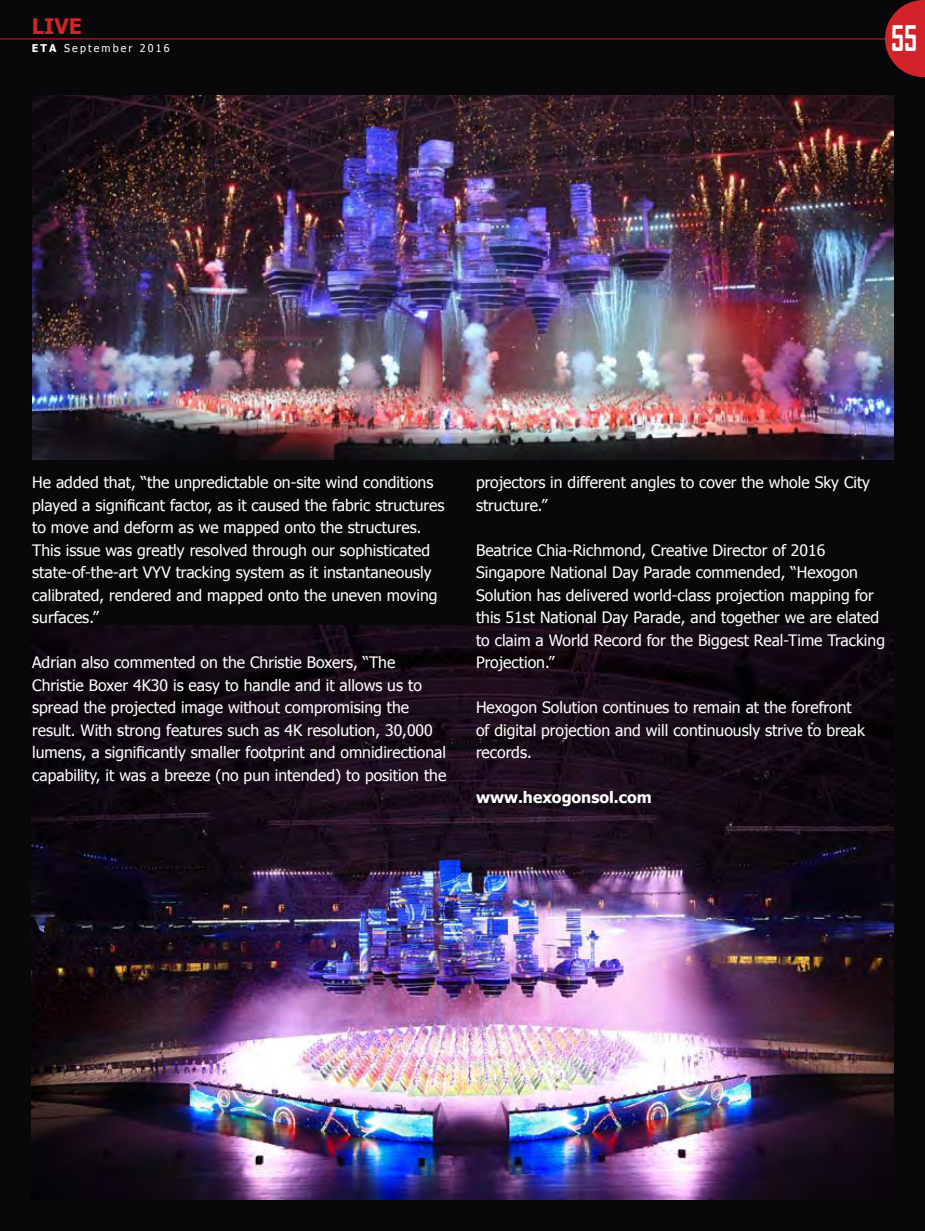
<style>
.page{position:relative;width:925px;height:1231px;background:#08080a}
.page>*{position:absolute;margin:0;border:0;box-sizing:border-box;transform-origin:0 0}
.t1{font:700 33.75px "Agency FB";color:#fff;scale:.85 1}
.t2{font:700 21.38px "Tahoma";color:#d2232a}
.t3{font:15.75px/22.5px "Tahoma";color:#fff}
.t4{font:700 15.75px "Tahoma";color:#fff}
.t5{font:10.58px "Tahoma";letter-spacing:.2em;color:#fff}
.s1{font-weight:700}
</style>
<div class="page">
<hr style="left:0;top:39px;width:923px;height:1px;background:#d2232a">
<svg style="left:885px;top:0;width:40px;height:77px"></svg>
<img style="left:32px;top:96px;width:861px;height:363px">
<img style="left:32px;top:625px;width:861px;height:574px">
<h2 class="t2" style="left:32px;top:11px;width:52px">LIVE</h2>
<p class="t5" style="left:32px;top:41px;width:139px"><span class="s1">ETA</span> September 2016</p>
<h1 class="t1" style="left:891px;top:18px;width:32px">55</h1>
<p class="t3" style="left:32px;top:471px;width:414px">He added that, “the unpredictable on-site wind conditions played a significant factor, as it caused the fabric structures to move and deform as we mapped onto the structures.<br>This issue was greatly resolved through our sophisticated state-of-the-art VYV tracking system as it instantaneously calibrated, rendered and mapped onto the uneven moving surfaces.”</p>
<p class="t3" style="left:32px;top:651px;width:416px">Adrian also commented on the Christie Boxers, “The Christie Boxer 4K30 is easy to handle and it allows us to spread the projected image without compromising the result. With strong features such as 4K resolution, 30,000 lumens, a significantly smaller footprint and omnidirectional capability, it was a breeze (no pun intended) to position the</p>
<p class="t3" style="left:476px;top:471px;width:396px">projectors in different angles to cover the whole Sky City structure.”</p>
<p class="t3" style="left:476px;top:538px;width:410px">Beatrice Chia-Richmond, Creative Director of 2016<br>Singapore National Day Parade commended, “Hexogon Solution has delivered world-class projection mapping for this 51st National Day Parade, and together we are elated to claim a World Record for the Biggest Real-Time Tracking Projection.”</p>
<p class="t3" style="left:476px;top:696px;width:391px">Hexogon Solution continues to remain at the forefront of digital projection and will continuously strive to break records.</p>
<p class="t4" style="left:476px;top:787px;width:177px">www.hexogonsol.com</p>
</div>
